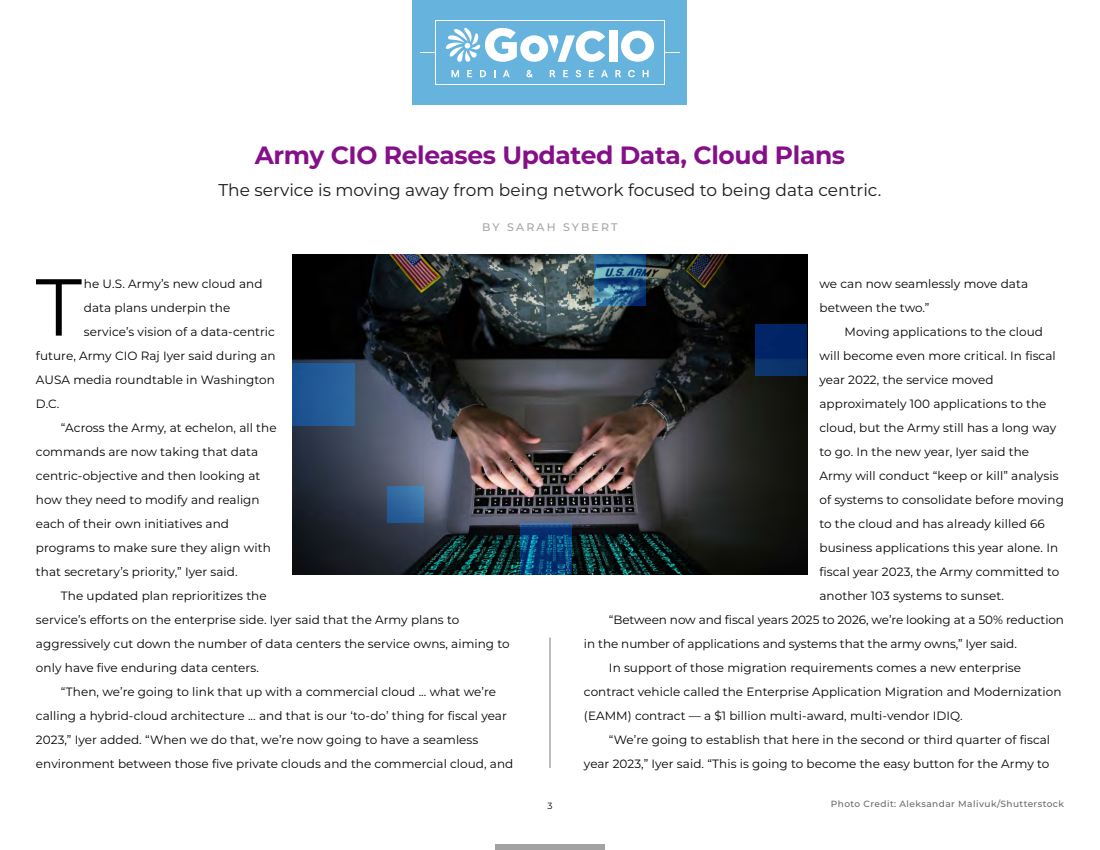
<style>
.page{position:relative;width:1100px;height:850px;background:#fff}
.page>*{position:absolute;margin:0;border:0;box-sizing:border-box;transform-origin:0 0}
.t1{font:80.6px "Montserrat";color:#000}
.t2{font:700 25px "Montserrat";letter-spacing:-.015em;color:#850f89}
.t3{font:17px "Montserrat";color:#1a1a1a}
.t4{font:12px/24px "Montserrat";letter-spacing:.005em;color:#000}
.t5{font:500 11px "Montserrat";letter-spacing:.2em;color:#a4a4a5}
.t6{font:500 9px "Montserrat";letter-spacing:.05em;color:#6a6a6b}
.t7{font:9px "Montserrat";color:#000}
</style>
<div class="page">
<div style="left:412px;top:0;width:276px;height:105px;background:#66b4de"></div>
<img style="left:293px;top:254px;width:515px;height:321px">
<svg style="left:643px;top:70px;width:6px;height:7px"></svg>
<svg style="left:628px;top:70px;width:7px;height:7px"></svg>
<svg style="left:615px;top:70px;width:6px;height:7px"></svg>
<svg style="left:601px;top:70px;width:7px;height:7px"></svg>
<svg style="left:589px;top:70px;width:5px;height:7px"></svg>
<svg style="left:576px;top:70px;width:5px;height:7px"></svg>
<svg style="left:563px;top:70px;width:5px;height:7px"></svg>
<svg style="left:550px;top:70px;width:6px;height:7px"></svg>
<svg style="left:526px;top:70px;width:7px;height:7px"></svg>
<svg style="left:503px;top:70px;width:7px;height:7px"></svg>
<svg style="left:480px;top:70px;width:6px;height:7px"></svg>
<svg style="left:467px;top:70px;width:5px;height:7px"></svg>
<svg style="left:451px;top:70px;width:8px;height:7px"></svg>
<svg style="left:621px;top:31px;width:33px;height:31px"></svg>
<div style="left:609px;top:31px;width:9px;height:31px;background:#fff"></div>
<svg style="left:446px;top:27px;width:159px;height:35px"></svg>
<svg style="left:665px;top:52px;width:15px;height:1px"></svg>
<hr style="left:550px;top:638px;width:1px;height:130px;background:#78787a">
<svg style="left:594px;top:254px;width:52px;height:52px;background:#2f6691"></svg>
<svg style="left:520px;top:523px;width:52px;height:52px;background:#09497f"></svg>
<div style="left:292px;top:363px;width:64px;height:63px;background:#235b98"></div>
<div style="left:435px;top:20px;width:230px;height:65px;border:1px solid #fff"></div>
<svg style="left:420px;top:52px;width:15px;height:1px"></svg>
<div style="left:756px;top:324px;width:52px;height:52px;background:linear-gradient(to right,#052b6a,#022766)"></div>
<svg style="left:388px;top:486px;width:36px;height:37px"></svg>
<div style="left:495px;top:844px;width:110px;height:6px;background:#a2a2a2"></div>
<h2 class="t2" style="left:255px;top:137px;width:592px">Army CIO Releases Updated Data, Cloud Plans</h2>
<h3 class="t3" style="left:219px;top:178px;width:664px">The service is moving away from being network focused to being data centric.</h3>
<p class="t5" style="left:482px;top:219px;width:137px">BY SARAH SYBERT</p>
<h1 class="t1" style="left:36px;top:252px;width:48px">T</h1>
<p class="t4" style="left:84px;top:271px;width:180px">he U.S. Army’s new cloud and</p>
<p class="t4" style="left:84px;top:295px;width:148px">data plans underpin the</p>
<p class="t4" style="left:84px;top:319px;width:193px">service’s vision of a data-centric</p>
<p class="t4" style="left:36px;top:343px;width:241px">future, Army CIO Raj Iyer said during an</p>
<p class="t4" style="left:36px;top:367px;width:241px">AUSA media roundtable in Washington</p>
<p class="t4" style="left:36px;top:391px;width:25px">D.C.</p>
<p class="t4" style="left:61px;top:415px;width:217px">“Across the Army, at echelon, all the</p>
<p class="t4" style="left:36px;top:439px;width:224px">commands are now taking that data</p>
<p class="t4" style="left:36px;top:463px;width:226px">centric-objective and then looking at</p>
<p class="t4" style="left:36px;top:487px;width:225px">how they need to modify and realign</p>
<p class="t4" style="left:36px;top:511px;width:195px">each of their own initiatives and</p>
<p class="t4" style="left:36px;top:535px;width:236px">programs to make sure they align with</p>
<p class="t4" style="left:36px;top:559px;width:203px">that secretary’s priority,” Iyer said.</p>
<p class="t4" style="left:61px;top:583px;width:207px">The updated plan reprioritizes the</p>
<p class="t4" style="left:36px;top:607px;width:425px">service’s efforts on the enterprise side. Iyer said that the Army plans to</p>
<p class="t4" style="left:36px;top:631px;width:475px">aggressively cut down the number of data centers the service owns, aiming to</p>
<p class="t4" style="left:36px;top:655px;width:224px">only have five enduring data centers.</p>
<p class="t4" style="left:61px;top:679px;width:437px">“Then, we’re going to link that up with a commercial cloud ... what we’re</p>
<p class="t4" style="left:36px;top:703px;width:472px">calling a hybrid-cloud architecture ... and that is our ‘to-do’ thing for fiscal year</p>
<p class="t4" style="left:36px;top:727px;width:444px">2023,” Iyer added. “When we do that, we’re now going to have a seamless</p>
<p class="t4" style="left:36px;top:751px;width:479px">environment between those five private clouds and the commercial cloud, and</p>
<p class="t4" style="left:819px;top:271px;width:210px">we can now seamlessly move data between the two.”</p>
<p class="t4" style="left:844px;top:319px;width:200px">Moving applications to the cloud</p>
<p class="t4" style="left:819px;top:343px;width:238px">will become even more critical. In fiscal</p>
<p class="t4" style="left:819px;top:367px;width:176px">year 2022, the service moved</p>
<p class="t4" style="left:819px;top:391px;width:229px">approximately 100 applications to the</p>
<p class="t4" style="left:819px;top:415px;width:238px">cloud, but the Army still has a long way</p>
<p class="t4" style="left:819px;top:439px;width:211px">to go. In the new year, Iyer said the</p>
<p class="t4" style="left:819px;top:463px;width:241px">Army will conduct “keep or kill” analysis</p>
<p class="t4" style="left:819px;top:487px;width:246px">of systems to consolidate before moving</p>
<p class="t4" style="left:819px;top:511px;width:227px">to the cloud and has already killed 66</p>
<p class="t4" style="left:819px;top:535px;width:240px">business applications this year alone. In</p>
<p class="t4" style="left:819px;top:559px;width:241px">fiscal year 2023, the Army committed to</p>
<p class="t4" style="left:819px;top:583px;width:186px">another 103 systems to sunset.</p>
<p class="t4" style="left:609px;top:607px;width:457px">“Between now and fiscal years 2025 to 2026, we’re looking at a 50% reduction</p>
<p class="t4" style="left:584px;top:631px;width:434px">in the number of applications and systems that the army owns,” Iyer said.</p>
<p class="t4" style="left:609px;top:655px;width:414px">In support of those migration requirements comes a new enterprise</p>
<p class="t4" style="left:584px;top:679px;width:479px">contract vehicle called the Enterprise Application Migration and Modernization</p>
<p class="t4" style="left:584px;top:703px;width:380px">(EAMM) contract — a $1 billion multi-award, multi-vendor IDIQ.</p>
<p class="t4" style="left:609px;top:727px;width:443px">“We’re going to establish that here in the second or third quarter of fiscal</p>
<p class="t4" style="left:584px;top:751px;width:467px">year 2023,” Iyer said. “This is going to become the easy button for the Army to</p>
<p class="t7" style="left:547px;top:799px;width:7px">3</p>
<p class="t6" style="left:831px;top:797px;width:235px">Photo Credit: Aleksandar Malivuk/Shutterstock</p>
</div>
